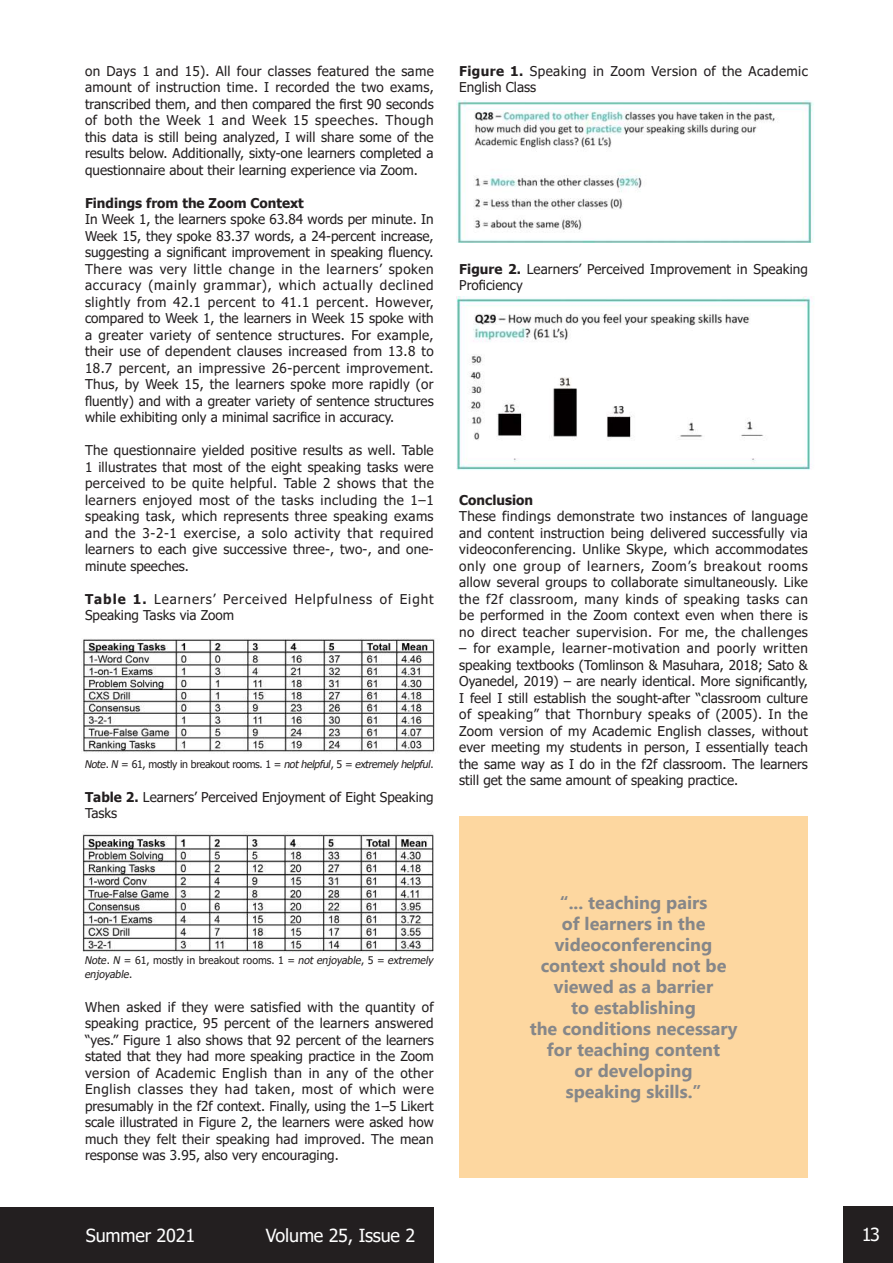
<style>
.page{position:relative;width:893px;height:1263px;background:#fff}
.page>*{position:absolute;margin:0;border:0;box-sizing:border-box;transform-origin:0 0}
.t1{font:700 18px/21px "Gadugi";color:#6c6d70;text-align:center}
.t2{font:18px "Tahoma";letter-spacing:-.01em;color:#fff}
.t3{font:13.5px/16.5px "Tahoma";color:#231f20;text-align:justify}
.t4{font:13.5px/16.5px "Tahoma";letter-spacing:.07em;color:#231f20}
.t5{font:13.5px/16.5px "Tahoma";letter-spacing:.03em;color:#231f20}
.t6{font:700 13.5px "Tahoma";color:#231f20}
.t7{font:italic 10.5px/13.5px "Tahoma";color:#231f20}
.t8{font:10.5px "Tahoma";letter-spacing:-.03em;color:#231f20}
.s1{font-weight:700}
.s2{font-style:italic}
.s3{font-style:normal}
</style>
<div class="page">
<div style="left:843px;top:1206px;width:50px;height:57px;background:#231f20"></div>
<div style="left:0;top:1208px;width:434px;height:55px;background:#231f20"></div>
<img style="left:83px;top:638px;width:352px;height:115px">
<img style="left:82px;top:831px;width:352px;height:122px">
<img style="left:456px;top:101px;width:358px;height:142px">
<img style="left:457px;top:297px;width:355px;height:173px">
<div style="left:459px;top:816px;width:349px;height:362px;background:#fdd7a0"></div>
<p class="t3" style="left:85px;top:63px;width:350px">on Days 1 and 15). All four classes featured the same amount of instruction time. I recorded the two exams, transcribed them, and then compared the first 90 seconds of both the Week 1 and Week 15 speeches. Though this data is still being analyzed, I will share some of the results below. Additionally, sixty-one learners completed a questionnaire about their learning experience via Zoom.</p>
<p class="t6" style="left:85px;top:193px;width:220px">Findings from the Zoom Context</p>
<p class="t3" style="left:85px;top:212px;width:350px">In Week 1, the learners spoke 63.84 words per minute. In Week 15, they spoke 83.37 words, a 24-percent increase, suggesting a significant improvement in speaking fluency.<br>There was very little change in the learners’ spoken accuracy (mainly grammar), which actually declined slightly from 42.1 percent to 41.1 percent. However, compared to Week 1, the learners in Week 15 spoke with a greater variety of sentence structures. For example, their use of dependent clauses increased from 13.8 to 18.7 percent, an impressive 26-percent improvement.<br>Thus, by Week 15, the learners spoke more rapidly (or fluently) and with a greater variety of sentence structures while exhibiting only a minimal sacrifice in accuracy.</p>
<p class="t3" style="left:85px;top:443px;width:350px">The questionnaire yielded positive results as well. Table 1 illustrates that most of the eight speaking tasks were perceived to be quite helpful. Table 2 shows that the learners enjoyed most of the tasks including the 1–1 speaking task, which represents three speaking exams and the 3-2-1 exercise, a solo activity that required learners to each give successive three-, two-, and one&shy;minute speeches.</p>
<p class="t4" style="left:85px;top:591px;width:350px"><span class="s1">Table 1.</span> Learners’ Perceived Helpfulness of Eight<br>Speaking Tasks via Zoom</p>
<p class="t8" style="left:84px;top:757px;width:351px"><span class="s2">Note</span>. <span class="s2">N</span> = 6 1 , m o st l y i n b re a ko u t ro o m s . 1 = <span class="s2">nothelpful</span>, 5 = <span class="s2">extremelyhelpful</span>.</p>
<p class="t3" style="left:85px;top:789px;width:350px"><span class="s1">Table 2.</span> Learners’ Perceived Enjoyment of Eight Speaking<br>Tasks</p>
<p class="t5" style="left:459px;top:63px;width:350px"><span class="s1">Figure 1.</span> Speaking in Zoom Version of the Academic<br>English Class</p>
<p class="t3" style="left:459px;top:261px;width:350px"><span class="s1">Figure 2.</span> Learners’ Perceived Improvement in Speaking<br>Proficiency</p>
<p class="t6" style="left:459px;top:490px;width:75px">Conclusion</p>
<p class="t3" style="left:459px;top:509px;width:350px">These findings demonstrate two instances of language and content instruction being delivered successfully via videoconferencing. Unlike Skype, which accommodates only one group of learners, Zoom’s breakout rooms allow several groups to collaborate simultaneously. Like the f2f classroom, many kinds of speaking tasks can be performed in the Zoom context even when there is no direct teacher supervision. For me, the challenges</p>
<p class="t3" style="left:459px;top:641px;width:350px">– for example, learner-motivation and poorly written speaking textbooks (Tomlinson &amp; Masuhara, 2018; Sato &amp; Oyanedel, 2019) – are nearly identical. More significantly, I feel I still establish the sought-after “classroom culture of speaking” that Thornbury speaks of (2005). In the Zoom version of my Academic English classes, without ever meeting my students in person, I essentially teach the same way as I do in the f2f classroom. The learners still get the same amount of speaking practice.</p>
<p class="t7" style="left:84px;top:954px;width:353px">Note<span class="s3">.</span> N <span class="s3">= 6 1 , m o st l y i n b rea ko u t roo m s . 1 =</span> not enjoyable<span class="s3">, 5 =</span> extremely enjoyable<span class="s3">.</span></p>
<p class="t3" style="left:85px;top:999px;width:350px">When asked if they were satisfied with the quantity of speaking practice, 95 percent of the learners answered “yes.” Figure 1 also shows that 92 percent of the learners stated that they had more speaking practice in the Zoom version of Academic English than in any of the other English classes they had taken, most of which were presumably in the f2f context. Finally, using the 1–5 Likert scale illustrated in Figure 2, the learners were asked how much they felt their speaking had improved. The mean response was 3.95, also very encouraging.</p>
<h1 class="t1" style="left:530px;top:892px;width:209px">“... teaching pairs<br>of learners in the videoconferencing context should not be viewed as a barrier<br>to establishing<br>the conditions necessary for teaching content<br>or developing<br>speaking skills.”</h1>
<h1 class="t2" style="left:86px;top:1223px;width:111px">Summer 2021</h1>
<h1 class="t2" style="left:266px;top:1223px;width:151px">Volume 25, Issue 2</h1>
<h1 class="t2" style="left:862px;top:1222px;width:20px">13</h1>
</div>
